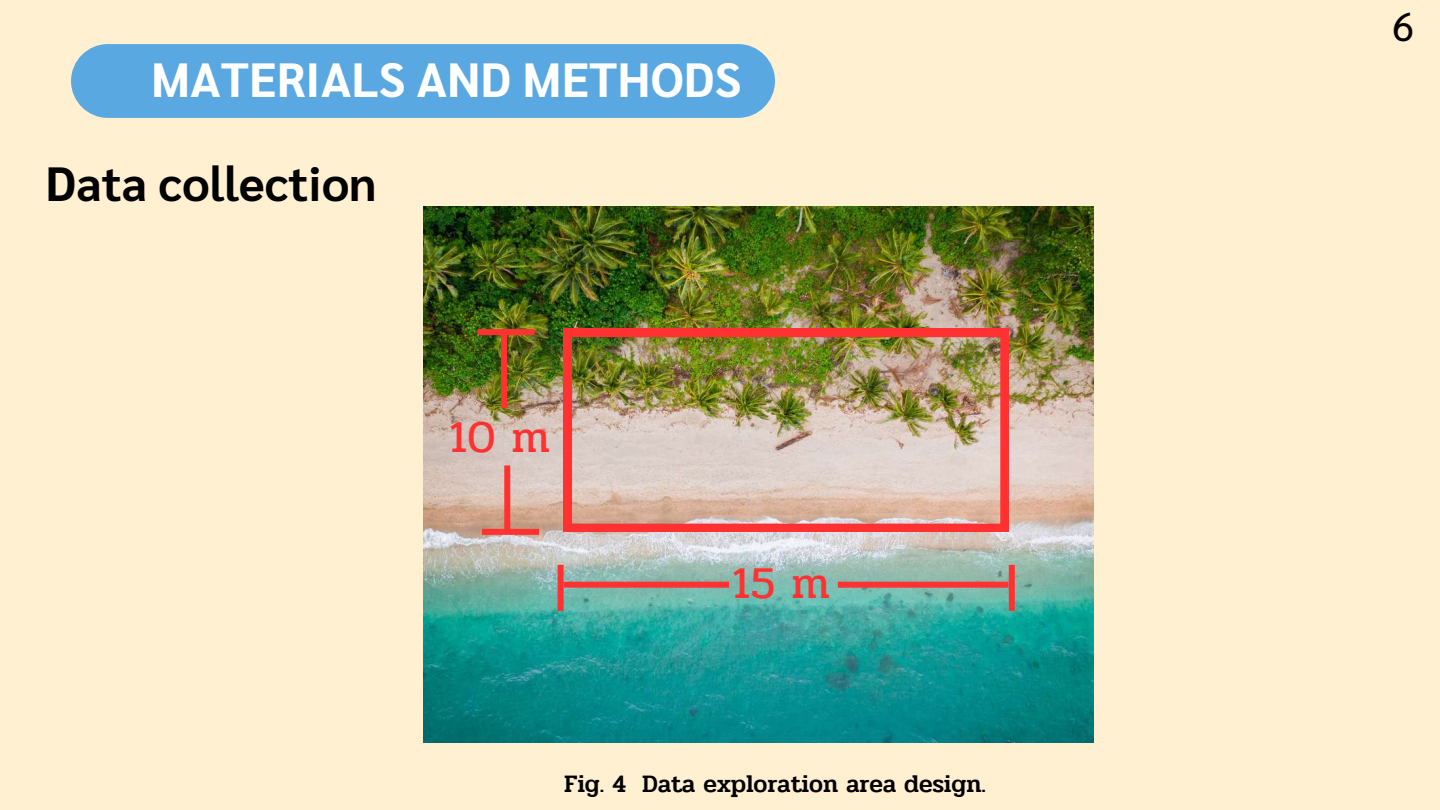
<style>
.page{position:relative;width:1440px;height:810px;background:#fff0d2}
.page>*{position:absolute;margin:0;border:0;box-sizing:border-box;transform-origin:0 0}
.t1{font:700 48px "Sarabun";color:#fff}
.t2{font:700 48px "Sarabun";color:#000}
.t3{font:45.1px "Pridi";color:#ff3131}
.t4{font:40px "Sarabun";color:#000}
.t5{font:500 25px "Pridi";color:#000}
</style>
<div class="page">
<img style="left:423px;top:207px;width:670px;height:535px">
<img style="left:564px;top:329px;width:445px;height:203px">
<div style="left:504px;top:465px;width:6px;height:67px;background:#ff3131"></div>
<div style="left:501px;top:329px;width:6px;height:79px;background:#ff3131"></div>
<div style="left:1009px;top:565px;width:6px;height:46px;background:#ff3131"></div>
<div style="left:478px;top:329px;width:57px;height:6px;background:#ff3131"></div>
<div style="left:482px;top:529px;width:57px;height:6px;background:#ff3131"></div>
<div style="left:564px;top:582px;width:165px;height:6px;background:#ff3131"></div>
<div style="left:838px;top:582px;width:171px;height:6px;background:#ff3131"></div>
<div style="left:558px;top:565px;width:6px;height:46px;background:#ff3131"></div>
<div style="left:71px;top:44px;width:704px;height:74px;background:#59a8e2;border-radius:37px"></div>
<h1 class="t1" style="left:151px;top:46px;width:592px">MATERIALS AND METHODS</h1>
<h1 class="t2" style="left:46px;top:150px;width:332px">Data collection</h1>
<h2 class="t3" style="left:449px;top:403px;width:102px">10 m</h2>
<h2 class="t3" style="left:732px;top:549px;width:99px">15 m</h2>
<p class="t5" style="left:564px;top:765px;width:423px">Fig. 4 Data exploration area design.</p>
<h3 class="t4" style="left:1392px;top:-2px;width:23px">6</h3>
</div>
